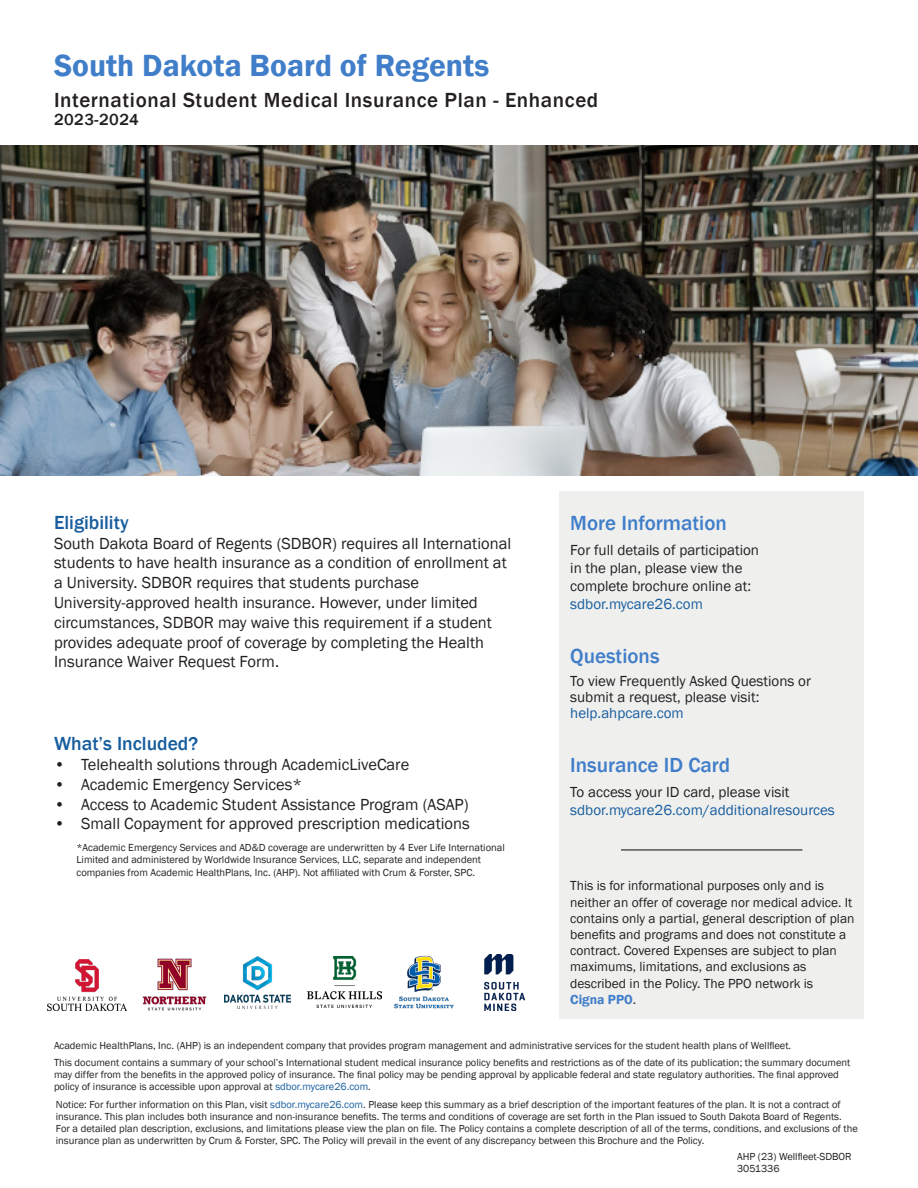
<style>
.page{position:relative;width:918px;height:1188px;background:#fff}
.page>*{position:absolute;margin:0;border:0;box-sizing:border-box;transform-origin:0 0}
.t1{font:600 31.5px "Franklin Gothic";color:#407ec9}
.t2{font:500 21px "Franklin Gothic";letter-spacing:.03em;color:#231f20}
.Body_-_Heading__blue{font:500 21px "Franklin Gothic";color:#407ec9}
.t3{font:500 19.5px "Franklin Gothic";color:#175d9e}
.t4{font:16.5px/19.8px "Franklin Gothic";color:#231f20}
.t5{font:500 16.5px "Franklin Gothic";letter-spacing:.03em;color:#231f20}
.t6{font:15px "Franklin Gothic";color:#231f20}
.t7{font:15px "Franklin Gothic";color:#175d9e}
.t8{font:13.5px/16.2px "Franklin Gothic";color:#231f20}
.t9{font:600 13.5px "Franklin Gothic";color:#407ec9}
.t10{font:10.5px/12px "Franklin Gothic";color:#231f20}
.s1{font-weight:400;color:#231f20}
.s2{color:#175d9e}
</style>
<div class="page">
<div style="left:559px;top:491px;width:305px;height:528px;background:#efefee"></div>
<img style="left:0;top:145px;width:918px;height:331px">
<hr style="left:621px;top:849px;width:181px;height:1px;background:#231f20">
<img style="left:47px;top:959px;width:80px;height:51px">
<img style="left:142px;top:958px;width:65px;height:53px">
<img style="left:224px;top:957px;width:66px;height:51px">
<img style="left:307px;top:957px;width:74px;height:50px">
<img style="left:394px;top:955px;width:60px;height:54px">
<img style="left:484px;top:954px;width:41px;height:56px">
<p class="t1" style="left:54px;top:46px;width:437px">South Dakota Board of Regents</p>
<p class="t2" style="left:54px;top:87px;width:546px">International Student Medical Insurance Plan - Enhanced</p>
<p class="t5" style="left:54px;top:109px;width:86px">2023-2024</p>
<p class="t3" style="left:54px;top:510px;width:76px">Eligibility</p>
<p class="t4" style="left:54px;top:534px;width:459px">South Dakota Board of Regents (SDBOR) requires all International students to have health insurance as a condition of enrollment at a University. SDBOR requires that students purchase</p>
<p class="t4" style="left:54px;top:593px;width:440px">University-approved health insurance. However, under limited circumstances, SDBOR may waive this requirement if a student provides adequate proof of coverage by completing the Health Insurance Waiver Request Form.</p>
<p class="t3" style="left:54px;top:732px;width:146px">What’s Included?</p>
<p class="t4" style="left:54px;top:755px;width:357px">• Telehealth solutions through AcademicLiveCare</p>
<p class="t4" style="left:54px;top:775px;width:250px">• Academic Emergency Services*</p>
<p class="t4" style="left:54px;top:795px;width:416px">• Access to Academic Student Assistance Program (ASAP)</p>
<p class="t4" style="left:54px;top:814px;width:417px">• Small Copayment for approved prescription medications</p>
<p class="t10" style="left:77px;top:842px;width:430px">*Academic Emergency Services and AD&amp;D coverage are underwritten by 4 Ever Life International</p>
<p class="t10" style="left:77px;top:854px;width:406px">Limited and administered by Worldwide Insurance Services, LLC, separate and independent</p>
<p class="t10" style="left:77px;top:867px;width:400px">companies from Academic HealthPlans, Inc. (AHP). Not affiliated with Crum &amp; Forster, SPC.</p>
<p class="Body_-_Heading__blue" style="left:570px;top:510px;width:158px">More Information</p>
<p class="t6" style="left:570px;top:540px;width:190px">For full details of participation</p>
<p class="t6" style="left:570px;top:558px;width:174px">in the plan, please view the</p>
<p class="t6" style="left:570px;top:576px;width:183px">complete brochure online at:</p>
<p class="t7" style="left:570px;top:594px;width:134px">sdbor.mycare26.com</p>
<p class="Body_-_Heading__blue" style="left:570px;top:643px;width:91px">Questions</p>
<p class="t6" style="left:570px;top:671px;width:242px">To view Frequently Asked Questions or</p>
<p class="t6" style="left:570px;top:687px;width:191px">submit a request, please visit:</p>
<p class="t7" style="left:570px;top:704px;width:115px">help.ahpcare.com</p>
<p class="Body_-_Heading__blue" style="left:570px;top:752px;width:162px">Insurance ID Card</p>
<p class="t6" style="left:570px;top:782px;width:221px">To access your ID card, please visit</p>
<p class="t7" style="left:570px;top:800px;width:266px">sdbor.mycare26.com/additionalresources</p>
<p class="t8" style="left:570px;top:878px;width:255px">This is for informational purposes only and is</p>
<p class="t8" style="left:570px;top:894px;width:286px">neither an offer of coverage nor medical advice. It contains only a partial, general description of plan benefits and programs and does not constitute a contract. Covered Expenses are subject to plan</p>
<p class="t8" style="left:570px;top:959px;width:238px">maximums, limitations, and exclusions as</p>
<p class="t8" style="left:570px;top:975px;width:244px">described in the Policy. The PPO network is</p>
<p class="t9" style="left:570px;top:991px;width:67px">Cigna PPO<span class="s1">.</span></p>
<p class="t10" style="left:54px;top:1040px;width:739px">Academic HealthPlans, Inc. (AHP) is an independent company that provides program management and administrative services for the student health plans of Wellfleet.</p>
<p class="t10" style="left:54px;top:1056px;width:798px">This document contains a summary of your school’s International student medical insurance policy benefits and restrictions as of the date of its publication; the summary document may differ from the benefits in the approved policy of insurance. The final policy may be pending approval by applicable federal and state regulatory authorities. The final approved policy of insurance is accessible upon approval at <span class="s2">sdbor.mycare26.com</span>.</p>
<p class="t10" style="left:56px;top:1099px;width:804px">Notice: For further information on this Plan, visit <span class="s2">sdbor.mycare26.com</span>. Please keep this summary as a brief description of the important features of the plan. It is not a contract of insurance. This plan includes both insurance and non-insurance benefits. The terms and conditions of coverage are set forth in the Plan issued to South Dakota Board of Regents.<br>For a detailed plan description, exclusions, and limitations please view the plan on file. The Policy contains a complete description of all of the terms, conditions, and exclusions of the insurance plan as underwritten by Crum &amp; Forster, SPC. The Policy will prevail in the event of any discrepancy between this Brochure and the Policy.</p>
<p class="t10" style="left:737px;top:1150px;width:116px">AHP (23) Wellfleet-SDBOR</p>
<p class="t10" style="left:737px;top:1163px;width:44px">3051336</p>
</div>
